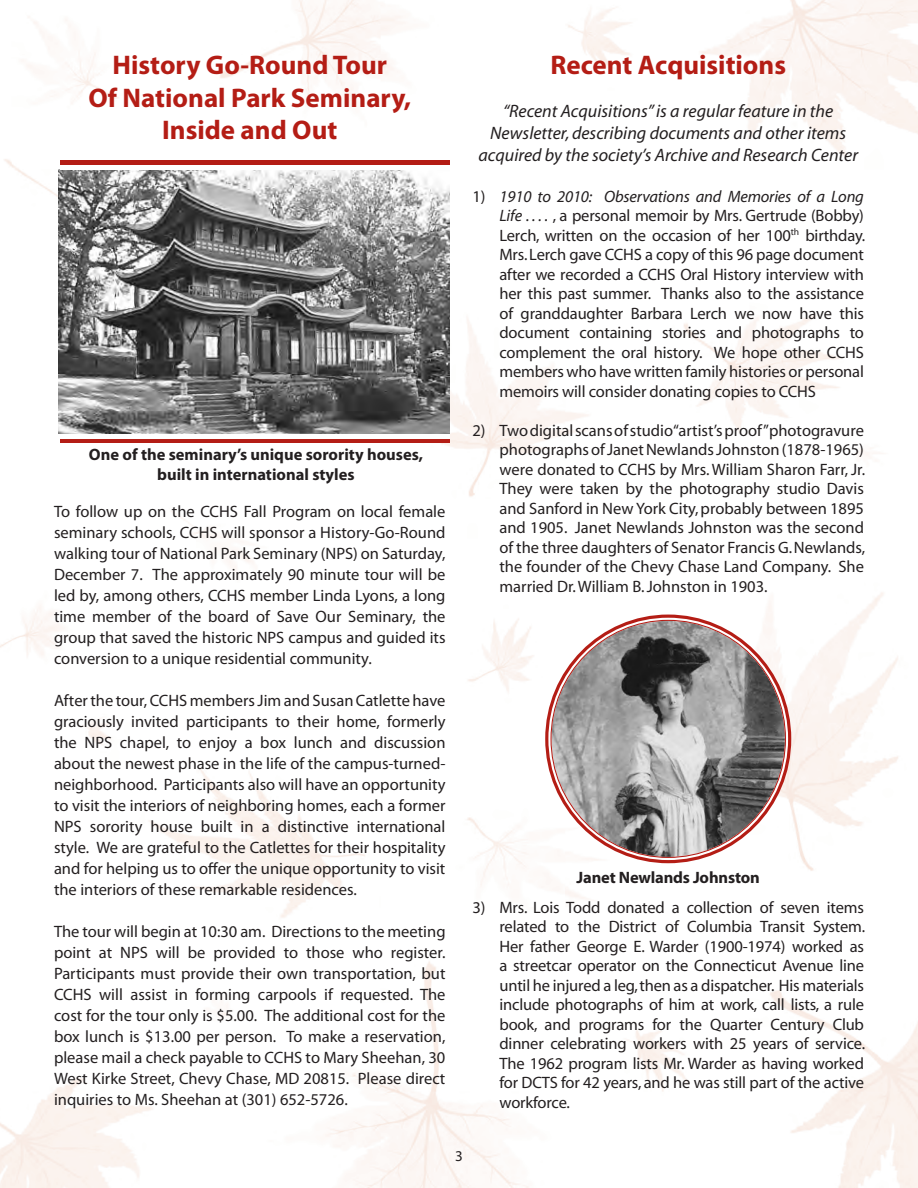
<style>
.page{position:relative;width:918px;height:1188px;background:#fff}
.page>*{position:absolute;margin:0;border:0;box-sizing:border-box;transform-origin:0 0}
.t1{font:700 27px/32.4px "Myriad Pro";color:#b41d15;text-align:center}
.t2{font:700 27px "Myriad";color:#b41d15}
.t3{font:italic 18px/21.6px "Myriad";color:#231f20;text-align:center}
.t4{font:16.5px/19.5px "Myriad";letter-spacing:-.01em;color:#231f20;text-align:justify}
.t5{font:16.5px/21px "Myriad Pro";color:#231f20;text-align:justify}
.t6{font:700 16.5px/19.8px "Myriad Pro";color:#231f20;text-align:center}
.t7{font:700 16.5px "Myriad";letter-spacing:-.01em;color:#231f20}
.t8{font:15px "Myriad";color:#231f20}
.s1{font-style:italic}
</style>
<div class="page">
<img style="left:0;top:0;width:918px;height:1188px">
<img style="left:548px;top:618px;width:240px;height:242px">
<img style="left:58px;top:169px;width:392px;height:265px">
<hr style="left:60px;top:161px;width:390px;height:4px;background:#b41d15">
<hr style="left:60px;top:165px;width:390px;height:4px;background:#fff">
<hr style="left:60px;top:439px;width:390px;height:4px;background:#b41d15">
<hr style="left:60px;top:435px;width:390px;height:4px;background:#fff">
<p class="t1" style="left:112px;top:48px;width:276px">History Go-Round Tour</p>
<p class="t1" style="left:88px;top:80px;width:324px">Of National Park Seminary,<br>Inside and Out</p>
<p class="t6" style="left:89px;top:444px;width:336px">One of the seminary’s unique sorority houses, built in international styles</p>
<p class="t5" style="left:54px;top:501px;width:393px">To follow up on the CCHS Fall Program on local female seminary schools, CCHS will sponsor a History-Go-Round walking tour of National Park Seminary (NPS) on Saturday, December 7. The approximately 90 minute tour will be led by, among others, CCHS member Linda Lyons, a long time member of the board of Save Our Seminary, the group that saved the historic NPS campus and guided its conversion to a unique residential community.</p>
<p class="t5" style="left:54px;top:690px;width:393px">After the tour, CCHS members Jim and Susan Catlette have graciously invited participants to their home, formerly the NPS chapel, to enjoy a box lunch and discussion about the newest phase in the life of the campus-turned&shy;neighborhood. Participants also will have an opportunity to visit the interiors of neighboring homes, each a former NPS sorority house built in a distinctive international style. We are grateful to the Catlettes for their hospitality and for helping us to offer the unique opportunity to visit the interiors of these remarkable residences.</p>
<p class="t5" style="left:54px;top:921px;width:393px">The tour will begin at 10:30 am. Directions to the meeting point at NPS will be provided to those who register.<br>Participants must provide their own transportation, but CCHS will assist in forming carpools if requested. The cost for the tour only is $5.00. The additional cost for the box lunch is $13.00 per person. To make a reservation, please mail a check payable to CCHS to Mary Sheehan, 30<br>West Kirke Street, Chevy Chase, MD 20815. Please direct inquiries to Ms. Sheehan at (301) 652-5726.</p>
<p class="t2" style="left:550px;top:51px;width:237px">Recent Acquisitions</p>
<p class="t3" style="left:478px;top:101px;width:381px">“Recent Acquisitions” is a regular feature in the<br>Newsletter, describing documents and other items acquired by the society’s Archive and Research Center</p>
<p class="t4" style="left:499px;top:187px;width:367px;text-indent:-27px">1) <span class="s1">1910 to 2010: Observations and Memories of a Long Life . . . .</span> , a personal memoir by Mrs. Gertrude (Bobby)<br>Lerch, written on the occasion of her 100<sup>th</sup> birthday.<br>Mrs. Lerch gave CCHS a copy of this 96 page document after we recorded a CCHS Oral History interview with her this past summer. Thanks also to the assistance of granddaughter Barbara Lerch we now have this document containing stories and photographs to complement the oral history. We hope other CCHS members who have written family histories or personal memoirs will consider donating copies to CCHS</p>
<p class="t4" style="left:500px;top:421px;width:367px;text-indent:-27px">2) Two digital scans of studio “artist’s proof” photogravure photographs of Janet Newlands Johnston (1878-1965) were donated to CCHS by Mrs. William Sharon Farr, Jr.<br>They were taken by the photography studio Davis and Sanford in New York City, probably between 1895 and 1905. Janet Newlands Johnston was the second of the three daughters of Senator Francis G. Newlands, the founder of the Chevy Chase Land Company. She married Dr. William B. Johnston in 1903.</p>
<p class="t7" style="left:577px;top:869px;width:185px">Janet Newlands Johnston</p>
<p class="t4" style="left:500px;top:898px;width:367px;text-indent:-27px">3) Mrs. Lois Todd donated a collection of seven items related to the District of Columbia Transit System.<br>Her father George E. Warder (1900-1974) worked as a streetcar operator on the Connecticut Avenue line until he injured a leg, then as a dispatcher. His materials include photographs of him at work, call lists, a rule book, and programs for the Quarter Century Club dinner celebrating workers with 25 years of service.<br>The 1962 program lists Mr. Warder as having worked for DCTS for 42 years, and he was still part of the active workforce.</p>
<p class="t8" style="left:455px;top:1148px;width:9px">3</p>
</div>
